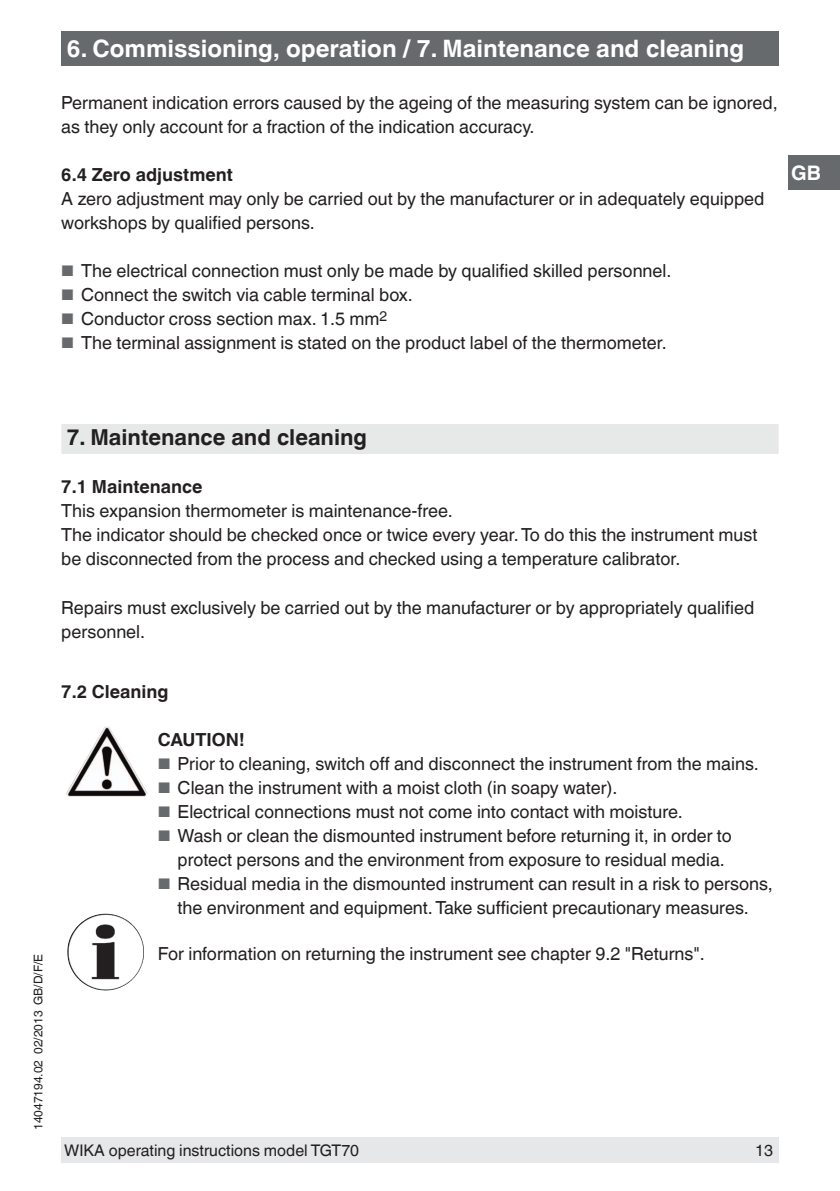
<style>
.page{position:relative;width:840px;height:1191px;background:#fff}
.page>*{position:absolute;margin:0;border:0;box-sizing:border-box;transform-origin:0 0}
.t1{font:700 24px "Helvetica World";color:#fff}
.t2{font:700 22px "Helvetica World";color:#231f20}
.t3{font:700 20px "Helvetica World";color:#fff}
.t4{font:18px/24px "Helvetica World";color:#231f20}
.t5{font:700 18px "Helvetica World";color:#231f20}
.t6{font:16px "Helvetica World";color:#231f20}
.t7{font:12px "Helvetica World";color:#231f20}
.s1{font-size:15.4px;color:#676a6d}
</style>
<div class="page">
<div style="left:61px;top:31px;width:717px;height:34px;background:#676a6d"></div>
<div style="left:61px;top:1137px;width:717px;height:25px;background:#e6e7e9"></div>
<div style="left:787px;top:156px;width:52px;height:34px;background:#676a6d"></div>
<div style="left:61px;top:424px;width:717px;height:30px;background:#e6e9e8"></div>
<img style="left:80px;top:726px;width:26px;height:43px">
<img style="left:67px;top:913px;width:71px;height:77px">
<h1 class="t1" style="left:67px;top:34px;width:678px">6. Commissioning, operation / 7. Maintenance and cleaning</h1>
<p class="t4" style="left:61px;top:91px;width:717px">Permanent indication errors caused by the ageing of the measuring system can be ignored, as they only account for a fraction of the indication accuracy.</p>
<p class="t5" style="left:61px;top:165px;width:173px">6.4 Zero adjustment</p>
<p class="t4" style="left:61px;top:187px;width:704px">A zero adjustment may only be carried out by the manufacturer or in adequately equipped workshops by qualified persons.</p>
<p class="t4" style="left:61px;top:259px;width:611px"><span class="s1">■</span> The electrical connection must only be made by qualified skilled personnel.</p>
<p class="t4" style="left:61px;top:283px;width:353px"><span class="s1">■</span> Connect the switch via cable terminal box.</p>
<p class="t4" style="left:61px;top:307px;width:327px"><span class="s1">■</span> Conductor cross section max. 1.5 mm<sup>2</sup></p>
<p class="t4" style="left:61px;top:331px;width:606px"><span class="s1">■</span> The terminal assignment is stated on the product label of the thermometer.</p>
<p class="t3" style="left:790px;top:161px;width:31px">GB</p>
<p class="t7" style="left:31px;top:1130px;width:178px;rotate:-90deg">14047194.02 02/2013 GB/D/F/E</p>
<p class="t2" style="left:67px;top:425px;width:301px">7. Maintenance and cleaning</p>
<p class="t5" style="left:61px;top:477px;width:142px">7.1 Maintenance</p>
<p class="t4" style="left:61px;top:499px;width:697px">This expansion thermometer is maintenance-free.<br>The indicator should be checked once or twice every year. To do this the instrument must be disconnected from the process and checked using a temperature calibrator.</p>
<p class="t4" style="left:61px;top:595px;width:694px">Repairs must exclusively be carried out by the manufacturer or by appropriately qualified personnel.</p>
<p class="t5" style="left:61px;top:681px;width:109px">7.2 Cleaning</p>
<p class="t5" style="left:158px;top:729px;width:89px">CAUTION!</p>
<p class="t4" style="left:158px;top:751px;width:602px"><span class="s1">■</span> Prior to cleaning, switch off and disconnect the instrument from the mains.</p>
<p class="t4" style="left:158px;top:775px;width:461px"><span class="s1">■</span> Clean the instrument with a moist cloth (in soapy water).</p>
<p class="t4" style="left:158px;top:799px;width:526px"><span class="s1">■</span> Electrical connections must not come into contact with moisture.</p>
<p class="t4" style="left:177px;top:823px;width:555px;text-indent:-20px"><span class="s1">■</span> Wash or clean the dismounted instrument before returning it, in order to protect persons and the environment from exposure to residual media.</p>
<p class="t4" style="left:158px;top:871px;width:616px;text-align:center"><span class="s1">■</span> Residual media in the dismounted instrument can result in a risk to persons, the environment and equipment. Take sufficient precautionary measures.</p>
<p class="t4" style="left:158px;top:941px;width:548px">For information on returning the instrument see chapter 9.2 "Returns".</p>
<p class="t6" style="left:64px;top:1140px;width:296px">WIKA operating instructions model TGT70</p>
<p class="t6" style="left:754px;top:1140px;width:19px">13</p>
</div>
